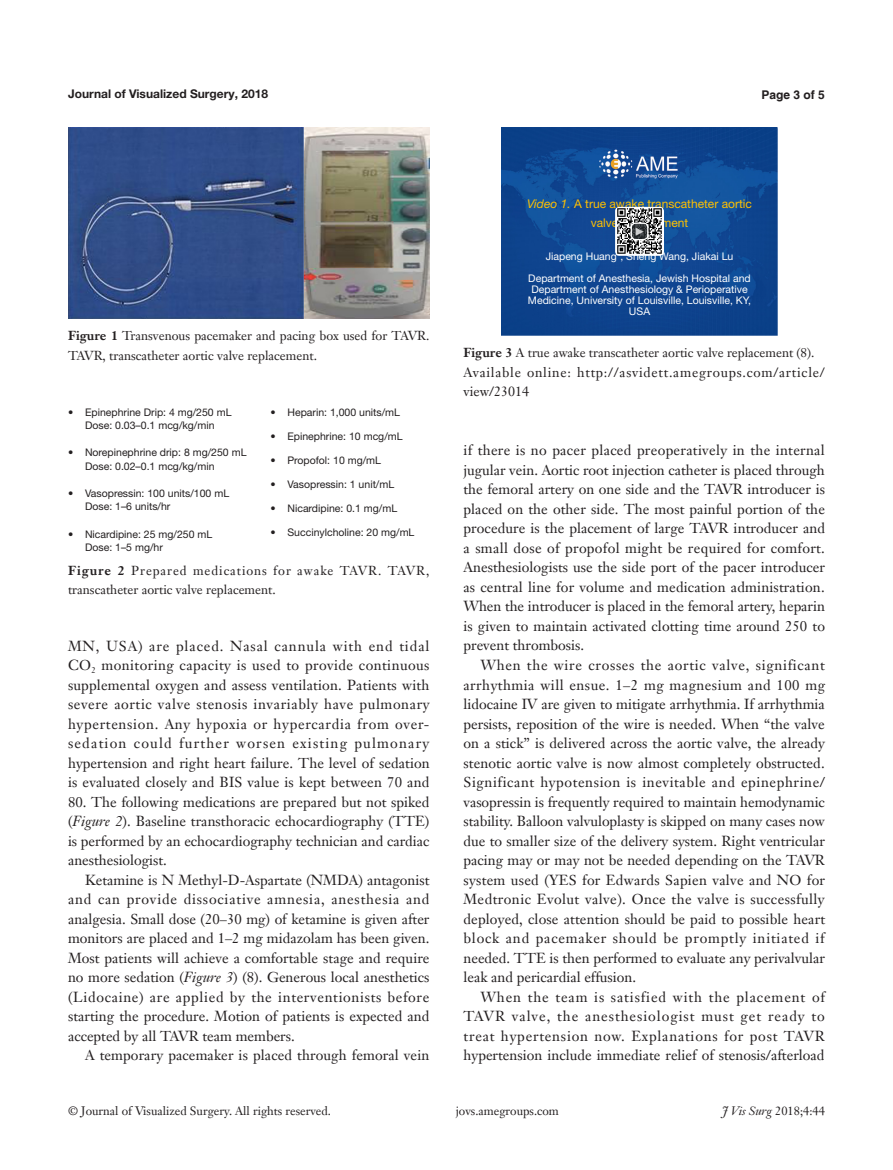
<style>
.page{position:relative;width:893px;height:1170px;background:#fff}
.page>*{position:absolute;margin:0;border:0;box-sizing:border-box;transform-origin:0 0}
.t1{font:14.25px/19.5px "Janson Text LT";color:#231f20;text-align:justify}
.t2{font:13.5px/19.5px "Janson Text LT";letter-spacing:.055em;color:#231f20}
.t3{font:12.75px/19.5px "Janson Text LT";color:#231f20}
.t4{font:12px "Janson Text LT";color:#231f20}
.t5{font:12px/19.4px "Helvetica Neue LT Pro";color:#ffc000;text-align:center}
.t6{font:700 12px "Helvetica Neue LT Pro";color:#231f20}
.t7{font:700 12px "Helvetica";color:#231f20}
.t8{font:11.55px "Times New Roman";color:#fff}
.t9{font:10.5px/13.5px "Helvetica Neue LT Pro";color:#231f20}
.t10{font:10.5px/11.1px "Helvetica Neue LT Pro";color:#fff;text-align:center}
.s1{font-weight:700}
.s2{font-style:italic}
</style>
<div class="page">
<img style="left:68px;top:128px;width:361px;height:191px">
<img style="left:501px;top:128px;width:277px;height:207px">
<svg style="left:615px;top:207px;width:49px;height:49px"></svg>
<img style="left:616px;top:208px;width:47px;height:47px">
<svg style="left:631px;top:223px;width:17px;height:16px"></svg>
<div style="left:631px;top:223px;width:17px;height:17px;border:1px solid #fff;border-radius:4px"></div>
<p class="t6" style="left:68px;top:86px;width:202px">Journal of Visualized Surgery, 2018</p>
<p class="t7" style="left:762px;top:88px;width:65px">Page 3 of 5</p>
<p class="t3" style="left:68px;top:326px;width:363px"><span class="s1">Figure 1</span> Transvenous pacemaker and pacing box used for TAVR.<br>TAVR, transcatheter aortic valve replacement.</p>
<p class="t9" style="left:68px;top:405px;width:165px;text-align:center">• Epinephrine Drip: 4 mg/250 mL<br>Dose: 0.03–0.1 mcg/kg/min</p>
<p class="t9" style="left:85px;top:445px;width:163px;text-indent:-17px">• Norepinephrine drip: 8 mg/250 mL<br>Dose: 0.02–0.1 mcg/kg/min</p>
<p class="t9" style="left:85px;top:486px;width:146px;text-indent:-17px">• Vasopressin: 100 units/100 mL<br>Dose: 1–6 units/hr</p>
<p class="t9" style="left:85px;top:526px;width:129px;text-indent:-17px">• Nicardipine: 25 mg/250 mL<br>Dose: 1–5 mg/hr</p>
<p class="t9" style="left:270px;top:405px;width:131px">• Heparin: 1,000 units/mL</p>
<p class="t9" style="left:270px;top:429px;width:134px">• Epinephrine: 10 mcg/mL</p>
<p class="t9" style="left:270px;top:453px;width:112px">• Propofol: 10 mg/mL</p>
<p class="t9" style="left:270px;top:477px;width:125px">• Vasopressin: 1 unit/mL</p>
<p class="t9" style="left:270px;top:501px;width:128px">• Nicardipine: 0.1 mg/mL</p>
<p class="t9" style="left:270px;top:525px;width:146px">• Succinylcholine: 20 mg/mL</p>
<p class="t3" style="left:68px;top:560px;width:363px"><span class="s1">Figure 2</span> Prepared medications for awake TAVR. TAVR, transcatheter aortic valve replacement.</p>
<p class="t1" style="left:68px;top:635px;width:363px">MN, USA) are placed. Nasal cannula with end tidal CO<sub>2</sub> monitoring capacity is used to provide continuous supplemental oxygen and assess ventilation. Patients with severe aortic valve stenosis invariably have pulmonary hypertension. Any hypoxia or hypercardia from over&shy;sedation could further worsen existing pulmonary hypertension and right heart failure. The level of sedation is evaluated closely and BIS value is kept between 70 and</p>
<p class="t1" style="left:68px;top:791px;width:363px">80. The following medications are prepared but not spiked (<span class="s2">Figure 2</span>). Baseline transthoracic echocardiography (TTE) is performed by an echocardiography technician and cardiac anesthesiologist.</p>
<p class="t1" style="left:68px;top:869px;width:363px;text-indent:17px">Ketamine is N Methyl-D-Aspartate (NMDA) antagonist and can provide dissociative amnesia, anesthesia and analgesia. Small dose (20–30 mg) of ketamine is given after monitors are placed and 1–2 mg midazolam has been given.<br>Most patients will achieve a comfortable stage and require no more sedation (<span class="s2">Figure 3</span>) (8). Generous local anesthetics (Lidocaine) are applied by the interventionists before starting the procedure. Motion of patients is expected and accepted by all TAVR team members.</p>
<p class="t1" style="left:85px;top:1045px;width:346px">A temporary pacemaker is placed through femoral vein</p>
<p class="t5" style="left:527px;top:194px;width:226px"><span class="s2">Video 1.</span> A true awake transcatheter aortic valve replacement</p>
<p class="t10" style="left:546px;top:250px;width:189px">Jiapeng Huang*, Sheng Wang, Jiakai Lu</p>
<p class="t10" style="left:528px;top:272px;width:225px">Department of Anesthesia, Jewish Hospital and Department of Anesthesiology &amp; Perioperative Medicine, University of Louisville, Louisville, KY, USA</p>
<p class="t8" style="left:648px;top:225px;width:13px;rotate:90deg">▲</p>
<p class="t3" style="left:463px;top:342px;width:353px"><span class="s1">Figure 3</span> A true awake transcatheter aortic valve replacement (8).</p>
<p class="t2" style="left:463px;top:362px;width:363px">Available online: http://asvidett.amegroups.com/article/ view/23014</p>
<p class="t1" style="left:463px;top:440px;width:363px">if there is no pacer placed preoperatively in the internal jugular vein. Aortic root injection catheter is placed through the femoral artery on one side and the TAVR introducer is placed on the other side. The most painful portion of the procedure is the placement of large TAVR introducer and a small dose of propofol might be required for comfort.<br>Anesthesiologists use the side port of the pacer introducer as central line for volume and medication administration.<br>When the introducer is placed in the femoral artery, heparin is given to maintain activated clotting time around 250 to prevent thrombosis.</p>
<p class="t1" style="left:463px;top:655px;width:363px;text-indent:17px">When the wire crosses the aortic valve, significant arrhythmia will ensue. 1–2 mg magnesium and 100 mg lidocaine IV are given to mitigate arrhythmia. If arrhythmia persists, reposition of the wire is needed. When “the valve on a stick” is delivered across the aortic valve, the already stenotic aortic valve is now almost completely obstructed.<br>Significant hypotension is inevitable and epinephrine/ vasopressin is frequently required to maintain hemodynamic stability. Balloon valvuloplasty is skipped on many cases now due to smaller size of the delivery system. Right ventricular pacing may or may not be needed depending on the TAVR system used (YES for Edwards Sapien valve and NO for Medtronic Evolut valve). Once the valve is successfully deployed, close attention should be paid to possible heart block and pacemaker should be promptly initiated if needed. TTE is then performed to evaluate any perivalvular leak and pericardial effusion.</p>
<p class="t1" style="left:463px;top:986px;width:363px;text-indent:17px">When the team is satisfied with the placement of TAVR valve, the anesthesiologist must get ready to treat hypertension now. Explanations for post TAVR hypertension include immediate relief of stenosis/afterload</p>
<p class="t4" style="left:68px;top:1103px;width:264px">© Journal of Visualized Surgery. All rights reserved.</p>
<p class="t4" style="left:456px;top:1103px;width:105px">jovs.amegroups.com</p>
<p class="t4" style="left:722px;top:1103px;width:104px"><span class="s2">J Vis Surg</span> 2018;4:44</p>
</div>
